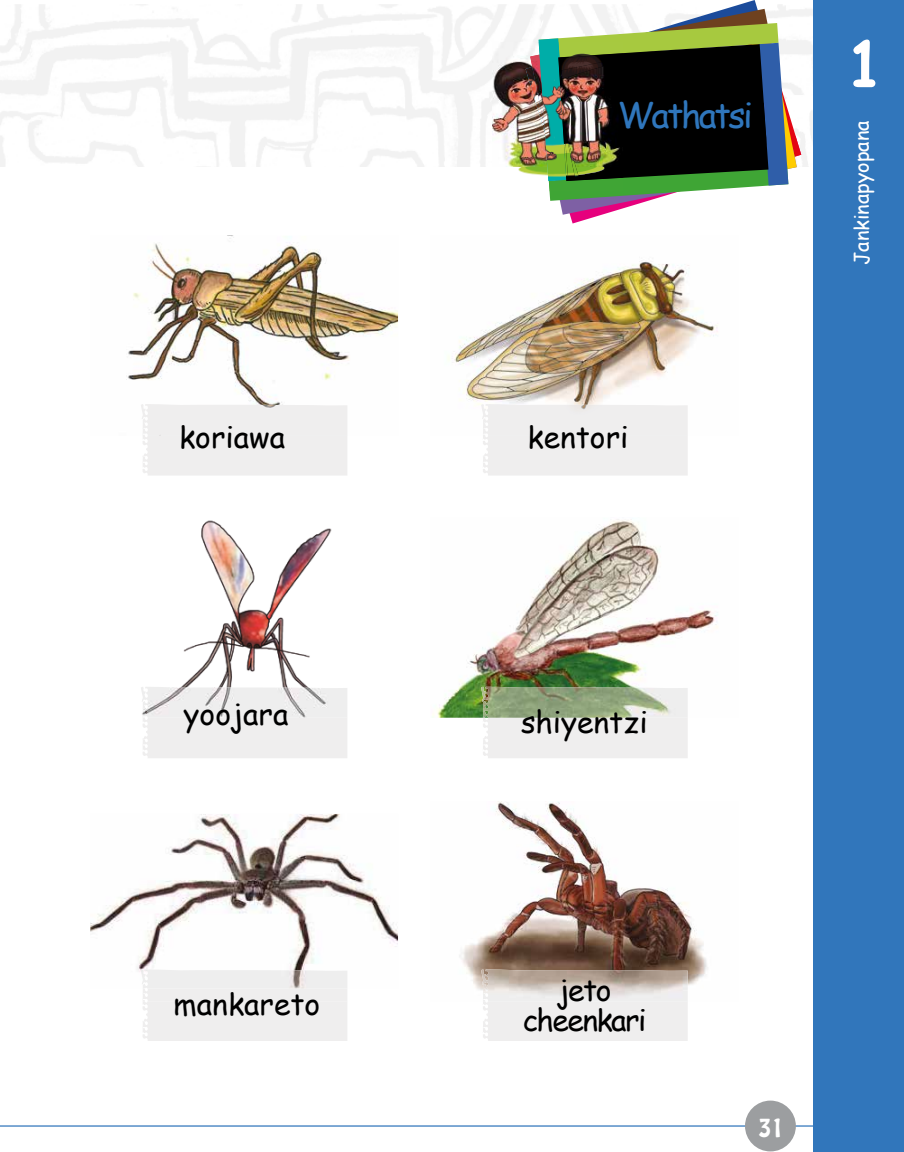
<style>
.page{position:relative;width:904px;height:1152px;background:#fff}
.page>*{position:absolute;margin:0;border:0;box-sizing:border-box;transform-origin:0 0}
.t1{font:700 62.5px "Comic Sans MS";color:#fff}
.t2{font:35px "Comic Sans MS";letter-spacing:-.07em;color:#2f76bc}
.t3{font:30px "Comic Sans MS";color:#000}
.t4{font:30px/30px "Comic Sans MS";letter-spacing:-.05em;color:#000;text-align:center}
.t5{font:22.5px "Hobo Std";color:#fff}
.t6{font:20px "Comic Sans MS";color:#fff}
</style>
<div class="page">
<img style="left:801px;top:110px;width:12px;height:57px">
<div style="left:813px;top:0;width:91px;height:1152px;background:#3176bb"></div>
<img style="left:518px;top:167px;width:7px;height:6px">
<img style="left:492px;top:42px;width:33px;height:125px">
<svg style="left:525px;top:0;width:276px;height:223px"></svg>
<img style="left:762px;top:103px;width:4px;height:42px">
<hr style="left:0;top:1125px;width:824px;height:1px;background:#3176bb">
<div style="left:745px;top:1100px;width:50px;height:51px;background:#9c9ea0;border-radius:50%"></div>
<img style="left:148px;top:236px;width:250px;height:168px">
<img style="left:126px;top:293px;width:22px;height:87px">
<img style="left:488px;top:262px;width:230px;height:174px">
<img style="left:448px;top:330px;width:40px;height:75px">
<img style="left:488px;top:519px;width:230px;height:198px">
<img style="left:432px;top:647px;width:56px;height:70px">
<svg style="left:148px;top:814px;width:250px;height:155px"></svg>
<img style="left:90px;top:888px;width:58px;height:84px">
<svg style="left:488px;top:801px;width:220px;height:200px"></svg>
<img style="left:459px;top:935px;width:29px;height:55px">
<div style="left:483px;top:1001px;width:204px;height:40px;background:#efeeee"></div>
<img style="left:481px;top:969px;width:206px;height:32px">
<div style="left:143px;top:988px;width:204px;height:53px;background:#efeeee"></div>
<img style="left:141px;top:969px;width:206px;height:19px">
<div style="left:482px;top:717px;width:205px;height:41px;background:#efeeee"></div>
<img style="left:481px;top:686px;width:206px;height:31px">
<div style="left:143px;top:717px;width:204px;height:41px;background:#efeeee"></div>
<img style="left:141px;top:686px;width:206px;height:31px">
<div style="left:483px;top:436px;width:204px;height:39px;background:#efeeee"></div>
<div style="left:481px;top:404px;width:206px;height:32px;background:#efeeee"></div>
<div style="left:143px;top:436px;width:204px;height:39px;background:#efeeee"></div>
<div style="left:141px;top:404px;width:206px;height:32px;background:#efeeee"></div>
<p class="t2" style="left:617px;top:90px;width:137px">Wathatsi</p>
<p class="t3" style="left:179px;top:415px;width:108px">koriawa</p>
<p class="t3" style="left:527px;top:415px;width:103px">kentori</p>
<h1 class="t1" style="left:846px;top:18px;width:40px">1</h1>
<p class="t6" style="left:846px;top:265px;width:146px;rotate:-90deg">Jankinapyopana</p>
<p class="t3" style="left:184px;top:692px;width:106px">yoojara</p>
<p class="t3" style="left:521px;top:700px;width:128px">shiyentzi</p>
<p class="t3" style="left:174px;top:981px;width:148px">mankareto</p>
<p class="t4" style="left:522px;top:973px;width:125px">jeto cheenkari</p>
<p class="t5" style="left:758px;top:1112px;width:28px">31</p>
</div>
